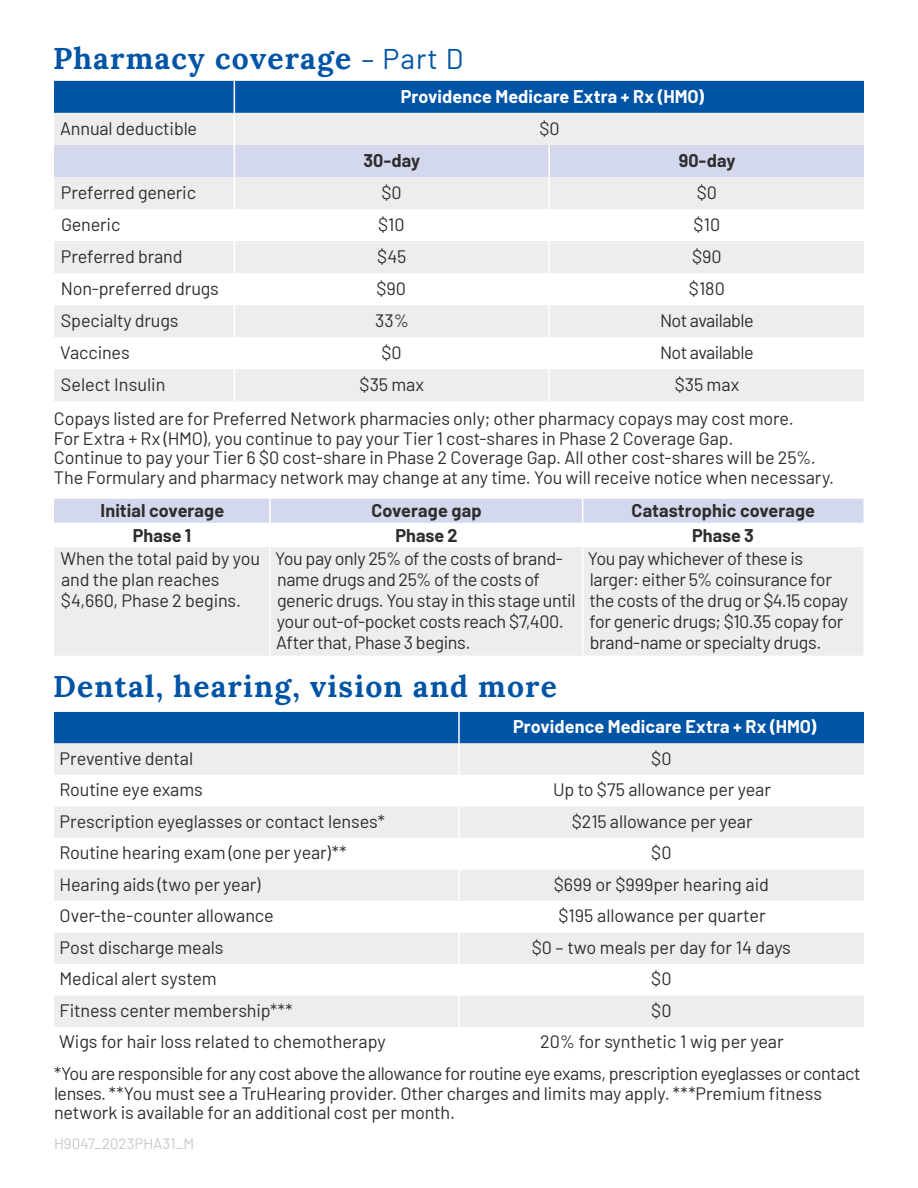
<style>
.page{position:relative;width:918px;height:1188px;background:#fff}
.page>*{position:absolute;margin:0;border:0;box-sizing:border-box;transform-origin:0 0}
.t1{font:700 30px "Lora";letter-spacing:.04em;color:#0054a6}
.t2{font:18px/21px "Barlow";letter-spacing:-.01em;color:#2e2e2f}
.t3{font:700 18px "Barlow";letter-spacing:.005em;color:#2e2e2f}
.t4{font:700 18px "Barlow";letter-spacing:.005em;color:#fff}
.t5{font:18px "Barlow";letter-spacing:-.03em;color:#2e2e2f}
.t6{font:15px "Barlow";letter-spacing:.01em;color:#c7c8ca}
.s1{font-family:"Barlow";font-weight:400;font-size:28.5px}
</style>
<div class="page">
<div style="left:54px;top:547px;width:809px;height:109px;background:#ededee"></div>
<div style="left:54px;top:499px;width:809px;height:24px;background:#d3d8ed"></div>
<hr style="left:269px;top:547px;width:2px;height:109px;background:#fff">
<hr style="left:582px;top:547px;width:1px;height:109px;background:#fff">
<div style="left:54px;top:712px;width:810px;height:31px;background:#0054a6"></div>
<div style="left:54px;top:743px;width:810px;height:284px;background:#ededee"></div>
<svg style="left:54px;top:775px;width:810px;height:220px"></svg>
<svg style="left:54px;top:838px;width:810px;height:31px"></svg>
<hr style="left:458px;top:712px;width:2px;height:31px;background:#fff">
<hr style="left:458px;top:743px;width:2px;height:32px;background:#fff">
<hr style="left:458px;top:775px;width:2px;height:31px;background:#fff">
<hr style="left:458px;top:806px;width:2px;height:32px;background:#fff">
<hr style="left:458px;top:838px;width:2px;height:31px;background:#fff">
<hr style="left:458px;top:869px;width:2px;height:32px;background:#fff">
<hr style="left:458px;top:901px;width:2px;height:31px;background:#fff">
<hr style="left:458px;top:932px;width:2px;height:32px;background:#fff">
<hr style="left:458px;top:964px;width:2px;height:31px;background:#fff">
<hr style="left:458px;top:995px;width:2px;height:32px;background:#fff">
<div style="left:54px;top:81px;width:810px;height:32px;background:#0054a6"></div>
<svg style="left:54px;top:113px;width:810px;height:288px;fill:#ededee"></svg>
<div style="left:54px;top:145px;width:810px;height:32px;background:#d3d8ed"></div>
<div style="left:54px;top:177px;width:810px;height:160px;background:#ededee"></div>
<svg style="left:54px;top:209px;width:810px;height:96px"></svg>
<hr style="left:234px;top:81px;width:1px;height:32px;background:#fff">
<hr style="left:234px;top:113px;width:1px;height:32px;background:#fff">
<hr style="left:234px;top:145px;width:1px;height:32px;background:#fff">
<hr style="left:234px;top:177px;width:1px;height:32px;background:#fff">
<hr style="left:234px;top:241px;width:1px;height:32px;background:#fff">
<hr style="left:234px;top:305px;width:1px;height:32px;background:#fff">
<hr style="left:234px;top:337px;width:1px;height:32px;background:#fff">
<hr style="left:234px;top:369px;width:1px;height:32px;background:#fff">
<hr style="left:548px;top:145px;width:2px;height:32px;background:#fff">
<hr style="left:548px;top:177px;width:2px;height:32px;background:#fff">
<hr style="left:548px;top:209px;width:2px;height:32px;background:#fff">
<hr style="left:548px;top:241px;width:2px;height:32px;background:#fff">
<hr style="left:548px;top:273px;width:2px;height:32px;background:#fff">
<hr style="left:548px;top:305px;width:2px;height:32px;background:#fff">
<hr style="left:548px;top:337px;width:2px;height:32px;background:#fff">
<hr style="left:548px;top:369px;width:2px;height:32px;background:#fff">
<h2 class="t1" style="left:53px;top:36px;width:412px">Pharmacy coverage <span class="s1">– Part D</span></h2>
<p class="t4" style="left:401px;top:83px;width:305px">Providence Medicare Extra + Rx (HMO)</p>
<p class="t2" style="left:60px;top:117px;width:138px">Annual deductible</p>
<p class="t2" style="left:539px;top:117px;width:22px">$0</p>
<p class="t3" style="left:363px;top:147px;width:58px">30-day</p>
<p class="t3" style="left:679px;top:147px;width:58px">90-day</p>
<p class="t2" style="left:61px;top:181px;width:137px">Preferred generic</p>
<p class="t2" style="left:382px;top:181px;width:22px">$0</p>
<p class="t2" style="left:697px;top:181px;width:22px">$0</p>
<p class="t2" style="left:61px;top:213px;width:61px">Generic</p>
<p class="t2" style="left:378px;top:213px;width:28px">$10</p>
<p class="t2" style="left:694px;top:213px;width:28px">$10</p>
<p class="t2" style="left:61px;top:245px;width:123px">Preferred brand</p>
<p class="t2" style="left:377px;top:245px;width:31px">$45</p>
<p class="t2" style="left:692px;top:245px;width:31px">$90</p>
<p class="t2" style="left:61px;top:277px;width:160px">Non-preferred drugs</p>
<p class="t2" style="left:377px;top:277px;width:31px">$90</p>
<p class="t2" style="left:689px;top:277px;width:37px">$180</p>
<p class="t2" style="left:61px;top:309px;width:119px">Specialty drugs</p>
<p class="t2" style="left:375px;top:309px;width:35px">33%</p>
<p class="t5" style="left:660px;top:308px;width:95px">Not available</p>
<p class="t2" style="left:60px;top:341px;width:71px">Vaccines</p>
<p class="t2" style="left:382px;top:341px;width:22px">$0</p>
<p class="t5" style="left:660px;top:340px;width:95px">Not available</p>
<p class="t2" style="left:61px;top:373px;width:106px">Select Insulin</p>
<p class="t2" style="left:359px;top:373px;width:66px">$35 max</p>
<p class="t2" style="left:675px;top:373px;width:66px">$35 max</p>
<p class="t2" style="left:54px;top:407px;width:741px">Copays listed are for Preferred Network pharmacies only; other pharmacy copays may cost more.</p>
<p class="t2" style="left:54px;top:426px;width:681px">For Extra + Rx (HMO), you continue to pay your Tier 1 cost-shares in Phase 2 Coverage Gap.</p>
<p class="t2" style="left:54px;top:446px;width:763px">Continue to pay your Tier 6 $0 cost-share in Phase 2 Coverage Gap. All other cost-shares will be 25%.</p>
<p class="t2" style="left:54px;top:465px;width:782px">The Formulary and pharmacy network may change at any time. You will receive notice when necessary.</p>
<p class="t3" style="left:101px;top:497px;width:125px">Initial coverage</p>
<p class="t3" style="left:372px;top:497px;width:112px">Coverage gap</p>
<p class="t3" style="left:632px;top:497px;width:185px">Catastrophic coverage</p>
<p class="t3" style="left:133px;top:522px;width:60px">Phase 1</p>
<p class="t3" style="left:396px;top:522px;width:64px">Phase 2</p>
<p class="t3" style="left:692px;top:522px;width:63px">Phase 3</p>
<p class="t2" style="left:60px;top:547px;width:201px">When the total paid by you and the plan reaches $4,660, Phase 2 begins.</p>
<p class="t2" style="left:275px;top:547px;width:302px">You pay only 25% of the costs of brand&shy;name drugs and 25% of the costs of generic drugs. You stay in this stage until your out-of-pocket costs reach $7,400.<br>After that, Phase 3 begins.</p>
<p class="t2" style="left:588px;top:547px;width:262px">You pay whichever of these is larger: either 5% coinsurance for the costs of the drug or $4.15 copay for generic drugs; $10.35 copay for brand-name or specialty drugs.</p>
<h2 class="t1" style="left:53px;top:664px;width:505px">Dental, hearing, vision and more</h2>
<p class="t4" style="left:513px;top:714px;width:305px">Providence Medicare Extra + Rx (HMO)</p>
<p class="t2" style="left:60px;top:747px;width:135px">Preventive dental</p>
<p class="t2" style="left:651px;top:747px;width:22px">$0</p>
<p class="t2" style="left:60px;top:778px;width:145px">Routine eye exams</p>
<p class="t2" style="left:553px;top:778px;width:219px">Up to $75 allowance per year</p>
<p class="t2" style="left:60px;top:810px;width:327px">Prescription eyeglasses or contact lenses*</p>
<p class="t2" style="left:572px;top:810px;width:182px">$215 allowance per year</p>
<p class="t2" style="left:60px;top:841px;width:289px">Routine hearing exam (one per year)**</p>
<p class="t2" style="left:651px;top:841px;width:22px">$0</p>
<p class="t2" style="left:60px;top:873px;width:203px">Hearing aids (two per year)</p>
<p class="t2" style="left:554px;top:873px;width:217px">$699 or $999per hearing aid</p>
<p class="t2" style="left:60px;top:904px;width:216px">Over-the-counter allowance</p>
<p class="t2" style="left:559px;top:904px;width:209px">$195 allowance per quarter</p>
<p class="t2" style="left:60px;top:936px;width:165px">Post discharge meals</p>
<p class="t2" style="left:532px;top:936px;width:261px">$0 – two meals per day for 14 days</p>
<p class="t2" style="left:60px;top:967px;width:159px">Medical alert system</p>
<p class="t2" style="left:651px;top:967px;width:22px">$0</p>
<p class="t2" style="left:60px;top:999px;width:235px">Fitness center membership***</p>
<p class="t2" style="left:651px;top:999px;width:22px">$0</p>
<p class="t2" style="left:59px;top:1030px;width:328px">Wigs for hair loss related to chemotherapy</p>
<p class="t2" style="left:540px;top:1030px;width:245px">20% for synthetic 1 wig per year</p>
<p class="t2" style="left:54px;top:1062px;width:808px;line-height:19.5px">*You are responsible for any cost above the allowance for routine eye exams, prescription eyeglasses or contact lenses. **You must see a TruHearing provider. Other charges and limits may apply. ***Premium fitness network is available for an additional cost per month.</p>
<p class="t6" style="left:54px;top:1133px;width:142px">H9047_2023PHA31_M</p>
</div>
